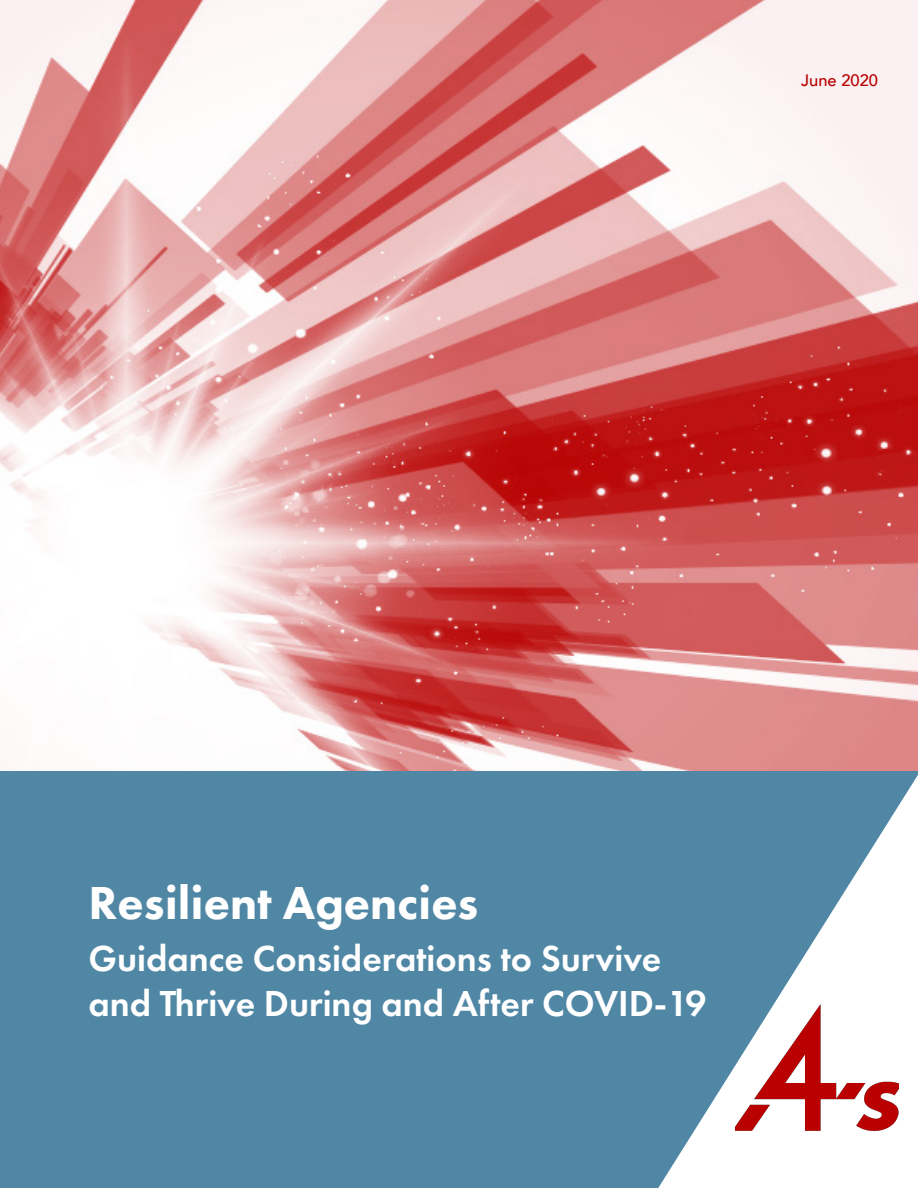
<style>
.page{position:relative;width:918px;height:1188px;background:#fff}
.page>*{position:absolute;margin:0;border:0;box-sizing:border-box;transform-origin:0 0}
.t1{font:800 48px "Futura PT";color:#fff}
.t2{font:600 37.5px/45px "Futura PT";color:#fff}
.body{font:500 16.5px "Avenir";color:#b80000}
</style>
<div class="page">
<img style="left:1px;top:0;width:917px;height:772px">
<div style="left:1px;top:772px;width:917px;height:416px;background:#5087a5"></div>
<svg style="left:658px;top:775px;width:260px;height:413px"></svg>
<img style="left:736px;top:1001px;width:162px;height:133px">
<p class="body" style="left:801px;top:66px;width:78px">June 2020</p>
<p class="t1" style="left:88px;top:873px;width:391px">Resilient Agencies</p>
<p class="t2" style="left:88px;top:936px;width:619px">Guidance Considerations to Survive and Thrive During and After COVID-19</p>
</div>
